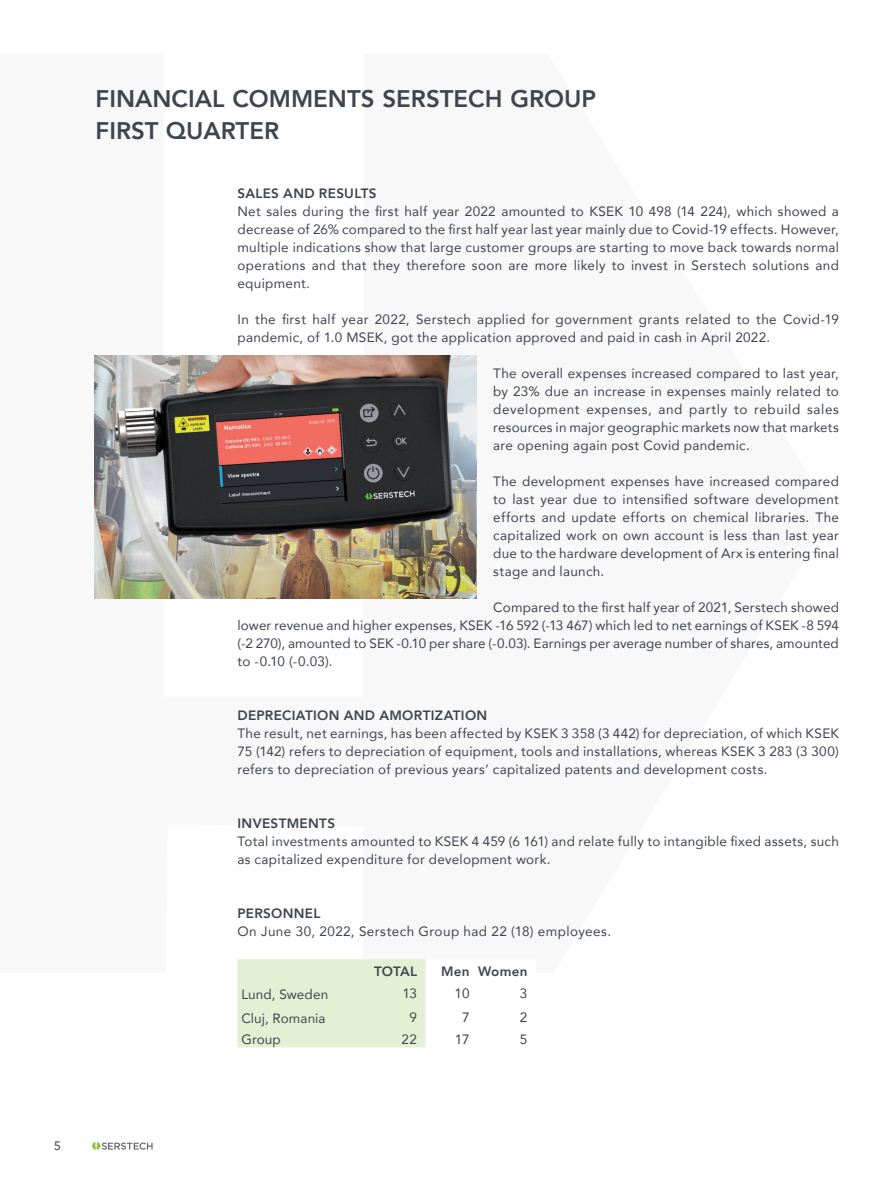
<style>
.page{position:relative;width:893px;height:1191px;background:#fff}
.page>*{position:absolute;margin:0;border:0;box-sizing:border-box;transform-origin:0 0}
.t1{font:800 24px/32.4px "Avenir";color:#40444e}
.t2{font:13.5px/18px "Avenir";letter-spacing:.02em;color:#40444e;text-align:justify}
.t3{font:800 13.5px "Avenir";letter-spacing:.025em;color:#40444e}
.t4{font:12px "Avenir";color:#5e6169}
</style>
<div class="page">
<svg style="left:92px;top:1142px;width:61px;height:7px"></svg>
<div style="left:237px;top:959px;width:189px;height:88px;background:#e4f0d4"></div>
<img style="left:95px;top:355px;width:381px;height:243px">
<h1 class="t1" style="left:96px;top:82px;width:502px">FINANCIAL COMMENTS SERSTECH GROUP<br>FIRST QUARTER</h1>
<p class="t3" style="left:237px;top:183px;width:141px">SALES AND RESULTS</p>
<p class="t2" style="left:237px;top:202px;width:603px">Net sales during the first half year 2022 amounted to KSEK 10 498 (14 224), which showed a decrease of 26% compared to the first half year last year mainly due to Covid-19 effects. However, multiple indications show that large customer groups are starting to move back towards normal operations and that they therefore soon are more likely to invest in Serstech solutions and equipment.</p>
<p class="t2" style="left:237px;top:310px;width:603px">In the first half year 2022, Serstech applied for government grants related to the Covid-19 pandemic, of 1.0 MSEK, got the application approved and paid in cash in April 2022.</p>
<p class="t2" style="left:493px;top:364px;width:347px">The overall expenses increased compared to last year, by 23% due an increase in expenses mainly related to development expenses, and partly to rebuild sales resources in major geographic markets now that markets are opening again post Covid pandemic.</p>
<p class="t2" style="left:493px;top:472px;width:347px">The development expenses have increased compared to last year due to intensified software development efforts and update efforts on chemical libraries. The capitalized work on own account is less than last year due to the hardware development of Arx is entering final stage and launch.</p>
<p class="t2" style="left:237px;top:598px;width:603px;text-indent:256px">Compared to the first half year of 2021, Serstech showed lower revenue and higher expenses, KSEK -16 592 (-13 467) which led to net earnings of KSEK -8 594 (-2 270), amounted to SEK -0.10 per share (-0.03). Earnings per average number of shares, amounted to -0.10 (-0.03).</p>
<p class="t3" style="left:237px;top:705px;width:251px">DEPRECIATION AND AMORTIZATION</p>
<p class="t2" style="left:237px;top:724px;width:603px">The result, net earnings, has been affected by KSEK 3 358 (3 442) for depreciation, of which KSEK 75 (142) refers to depreciation of equipment, tools and installations, whereas KSEK 3 283 (3 300) refers to depreciation of previous years’ capitalized patents and development costs.</p>
<p class="t3" style="left:237px;top:813px;width:99px">INVESTMENTS</p>
<p class="t2" style="left:237px;top:832px;width:603px">Total investments amounted to KSEK 4 459 (6 161) and relate fully to intangible fixed assets, such as capitalized expenditure for development work.</p>
<p class="t3" style="left:237px;top:903px;width:84px">PERSONNEL</p>
<p class="t2" style="left:237px;top:922px;width:375px">On June 30, 2022, Serstech Group had 22 (18) employees.</p>
<p class="t2" style="left:241px;top:982px;width:88px;line-height:23.4px">Lund, Sweden<br>Cluj, Romania</p>
<p class="t2" style="left:241px;top:1029px;width:41px">Group</p>
<p class="t3" style="left:374px;top:960px;width:44px">TOTAL</p>
<p class="t3" style="left:441px;top:960px;width:88px">Men Women</p>
<p class="t2" style="left:402px;top:984px;width:16px">13</p>
<p class="t2" style="left:454px;top:984px;width:17px">10</p>
<p class="t2" style="left:520px;top:984px;width:9px">3</p>
<p class="t2" style="left:410px;top:1008px;width:9px">9</p>
<p class="t2" style="left:462px;top:1008px;width:9px">7</p>
<p class="t2" style="left:520px;top:1008px;width:9px">2</p>
<p class="t2" style="left:402px;top:1029px;width:17px">22</p>
<p class="t2" style="left:455px;top:1029px;width:16px">17</p>
<p class="t2" style="left:520px;top:1029px;width:9px">5</p>
<p class="t4" style="left:54px;top:1139px;width:8px">5</p>
</div>
